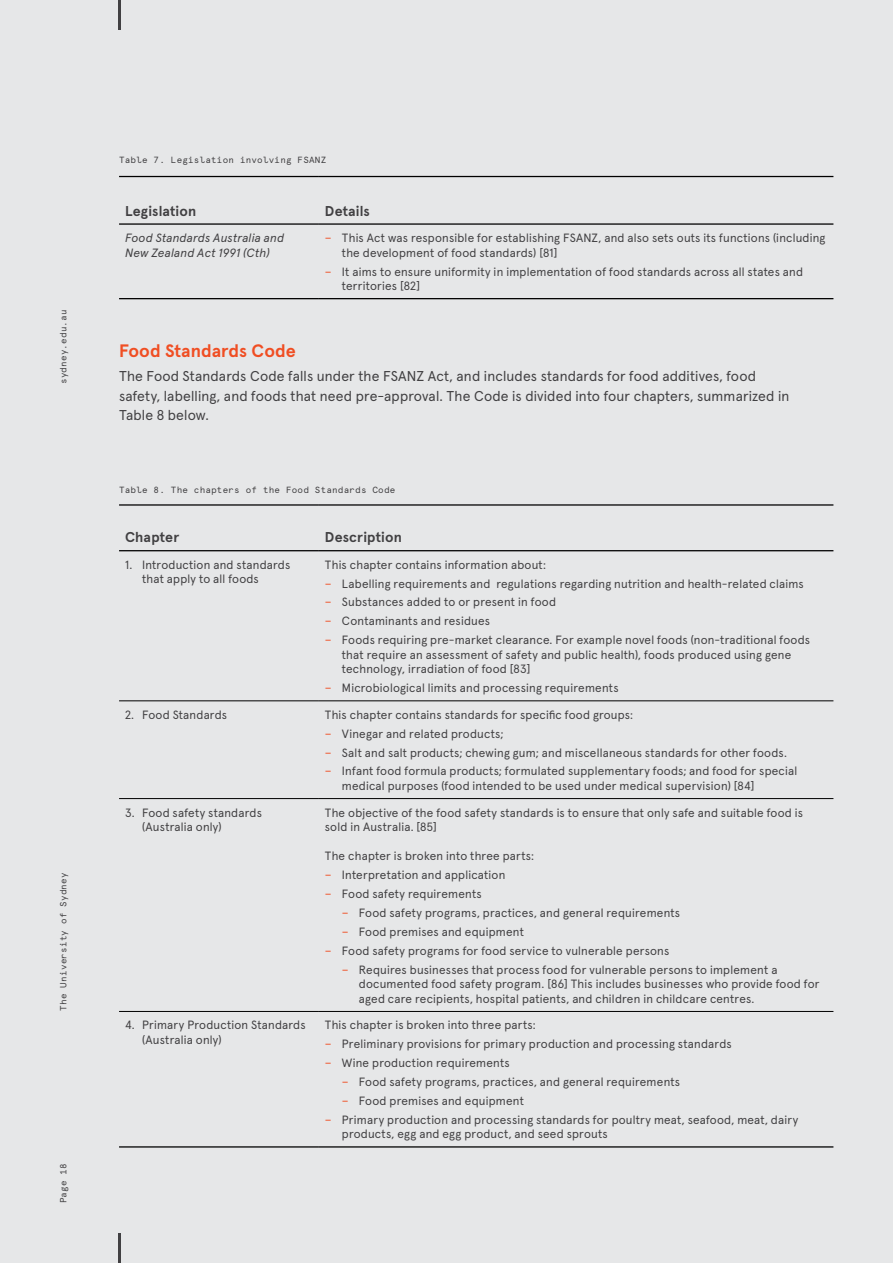
<style>
.page{position:relative;width:893px;height:1263px;background:#e6e7e8}
.page>*{position:absolute;margin:0;border:0;box-sizing:border-box;transform-origin:0 0}
.t1{font:700 18px "Apercu Pro";color:#f04e23}
.t2{font:14.25px/19.5px "Apercu Pro";letter-spacing:.01em;color:#414042}
.t3{font:700 14.25px "Apercu Pro";letter-spacing:.01em;color:#414042}
.t4{font:12px/18.9px "Apercu Pro";letter-spacing:.02em;color:#414042}
.t5{font:italic 12px/14.7px "Apercu Pro";letter-spacing:.015em;color:#414042}
.t6{font:9px "Apercu Mono Pro";letter-spacing:.02em;color:#414042}
.s1{color:#f04e23}
</style>
<div class="page">
<hr style="left:119px;top:298px;width:200px;height:1px;background:#000">
<hr style="left:319px;top:298px;width:514px;height:1px;background:#000">
<hr style="left:119px;top:223px;width:200px;height:2px;background:#000">
<hr style="left:319px;top:223px;width:514px;height:2px;background:#000">
<hr style="left:119px;top:176px;width:200px;height:1px;background:#000">
<hr style="left:319px;top:176px;width:514px;height:1px;background:#000">
<hr style="left:119px;top:1146px;width:200px;height:1px;background:#000">
<hr style="left:319px;top:1146px;width:514px;height:1px;background:#000">
<hr style="left:119px;top:700px;width:200px;height:1px;background:#000">
<hr style="left:319px;top:700px;width:514px;height:1px;background:#000">
<hr style="left:119px;top:798px;width:200px;height:1px;background:#000">
<hr style="left:319px;top:798px;width:514px;height:1px;background:#000">
<hr style="left:119px;top:1011px;width:200px;height:1px;background:#000">
<hr style="left:319px;top:1011px;width:514px;height:1px;background:#000">
<hr style="left:119px;top:550px;width:200px;height:1px;background:#000">
<hr style="left:319px;top:550px;width:514px;height:1px;background:#000">
<hr style="left:119px;top:504px;width:200px;height:2px;background:#000">
<hr style="left:319px;top:504px;width:514px;height:2px;background:#000">
<hr style="left:118px;top:1233px;width:2px;height:30px;background:#414042">
<hr style="left:118px;top:0;width:2px;height:30px;background:#414042">
<p class="t6" style="left:57px;top:384px;width:76px;rotate:-90deg">sydney.edu.au</p>
<p class="t6" style="left:56px;top:1010px;width:140px;rotate:-90deg">The University of Sydney</p>
<p class="t6" style="left:56px;top:1203px;width:42px;rotate:-90deg">Page 18</p>
<p class="t6" style="left:119px;top:153px;width:209px">Table 7. Legislation involving FSANZ</p>
<p class="t3" style="left:125px;top:199px;width:73px">Legislation</p>
<p class="t3" style="left:325px;top:199px;width:47px">Details</p>
<p class="t5" style="left:125px;top:229px;width:160px">Food Standards Australia and<br>New Zealand Act 1991 (Cth)</p>
<p class="t4" style="left:342px;top:229px;width:485px;line-height:14.7px;text-indent:-17px"><span class="s1">−</span> This Act was responsible for establishing FSANZ, and also sets outs its functions (including the development of food standards) [81]</p>
<p class="t4" style="left:342px;top:263px;width:463px;line-height:14.7px;text-indent:-17px"><span class="s1">−</span> It aims to ensure uniformity in implementation of food standards across all states and territories [82]</p>
<h1 class="t1" style="left:119px;top:337px;width:178px">Food Standards Code</h1>
<p class="t2" style="left:119px;top:365px;width:672px">The Food Standards Code falls under the FSANZ Act, and includes standards for food additives, food safety, labelling, and foods that need pre-approval. The Code is divided into four chapters, summarized in<br>Table 8 below.</p>
<p class="t6" style="left:119px;top:483px;width:278px">Table 8. The chapters of the Food Standards Code</p>
<p class="t3" style="left:125px;top:526px;width:56px">Chapter</p>
<p class="t3" style="left:325px;top:526px;width:79px">Description</p>
<p class="t4" style="left:142px;top:556px;width:150px;line-height:14.7px;text-indent:-17px">1. Introduction and standards that apply to all foods</p>
<p class="t4" style="left:325px;top:554px;width:487px">This chapter contains information about:<br><span class="s1">−</span> Labelling requirements and regulations regarding nutrition and health-related claims <span class="s1">−</span> Substances added to or present in food<br><span class="s1">−</span> Contaminants and residues<br><span class="s1">−</span> Foods requiring pre-market clearance. For example novel foods (non-traditional foods</p>
<p class="t4" style="left:342px;top:646px;width:451px;line-height:14.7px">that require an assessment of safety and public health), foods produced using gene technology, irradiation of food [83]</p>
<p class="t4" style="left:325px;top:678px;width:295px"><span class="s1">−</span> Microbiological limits and processing requirements</p>
<p class="t4" style="left:125px;top:704px;width:104px">2. Food Standards</p>
<p class="t4" style="left:325px;top:704px;width:474px">This chapter contains standards for specific food groups:<br><span class="s1">−</span> Vinegar and related products;<br><span class="s1">−</span> Salt and salt products; chewing gum; and miscellaneous standards for other foods.<br><span class="s1">−</span> Infant food formula products; formulated supplementary foods; and food for special</p>
<p class="t4" style="left:342px;top:775px;width:414px">medical purposes (food intended to be used under medical supervision) [84]</p>
<p class="t4" style="left:142px;top:804px;width:121px;line-height:14.7px;text-indent:-17px">3. Food safety standards (Australia only)</p>
<p class="t4" style="left:325px;top:804px;width:480px;line-height:14.7px">The objective of the food safety standards is to ensure that only safe and suitable food is sold in Australia. [85]</p>
<p class="t4" style="left:325px;top:846px;width:211px">The chapter is broken into three parts: <span class="s1">−</span> Interpretation and application<br><span class="s1">−</span> Food safety requirements</p>
<p class="t4" style="left:342px;top:902px;width:340px"><span class="s1">−</span> Food safety programs, practices, and general requirements</p>
<p class="t4" style="left:342px;top:921px;width:184px"><span class="s1">−</span> Food premises and equipment</p>
<p class="t4" style="left:325px;top:940px;width:346px"><span class="s1">−</span> Food safety programs for food service to vulnerable persons</p>
<p class="t4" style="left:342px;top:959px;width:437px"><span class="s1">−</span> Requires businesses that process food for vulnerable persons to implement a</p>
<p class="t4" style="left:359px;top:976px;width:462px;line-height:14.7px">documented food safety program. [86] This includes businesses who provide food for aged care recipients, hospital patients, and children in childcare centres.</p>
<p class="t4" style="left:142px;top:1017px;width:165px;line-height:14.7px;text-indent:-17px">4. Primary Production Standards (Australia only)</p>
<p class="t4" style="left:325px;top:1015px;width:212px">This chapter is broken into three parts:</p>
<p class="t4" style="left:325px;top:1034px;width:408px"><span class="s1">−</span> Preliminary provisions for primary production and processing standards</p>
<p class="t4" style="left:325px;top:1052px;width:186px"><span class="s1">−</span> Wine production requirements</p>
<p class="t4" style="left:342px;top:1071px;width:340px"><span class="s1">−</span> Food safety programs, practices, and general requirements</p>
<p class="t4" style="left:342px;top:1090px;width:184px"><span class="s1">−</span> Food premises and equipment</p>
<p class="t4" style="left:325px;top:1109px;width:475px"><span class="s1">−</span> Primary production and processing standards for poultry meat, seafood, meat, dairy</p>
<p class="t4" style="left:342px;top:1124px;width:267px">products, egg and egg product, and seed sprouts</p>
</div>
